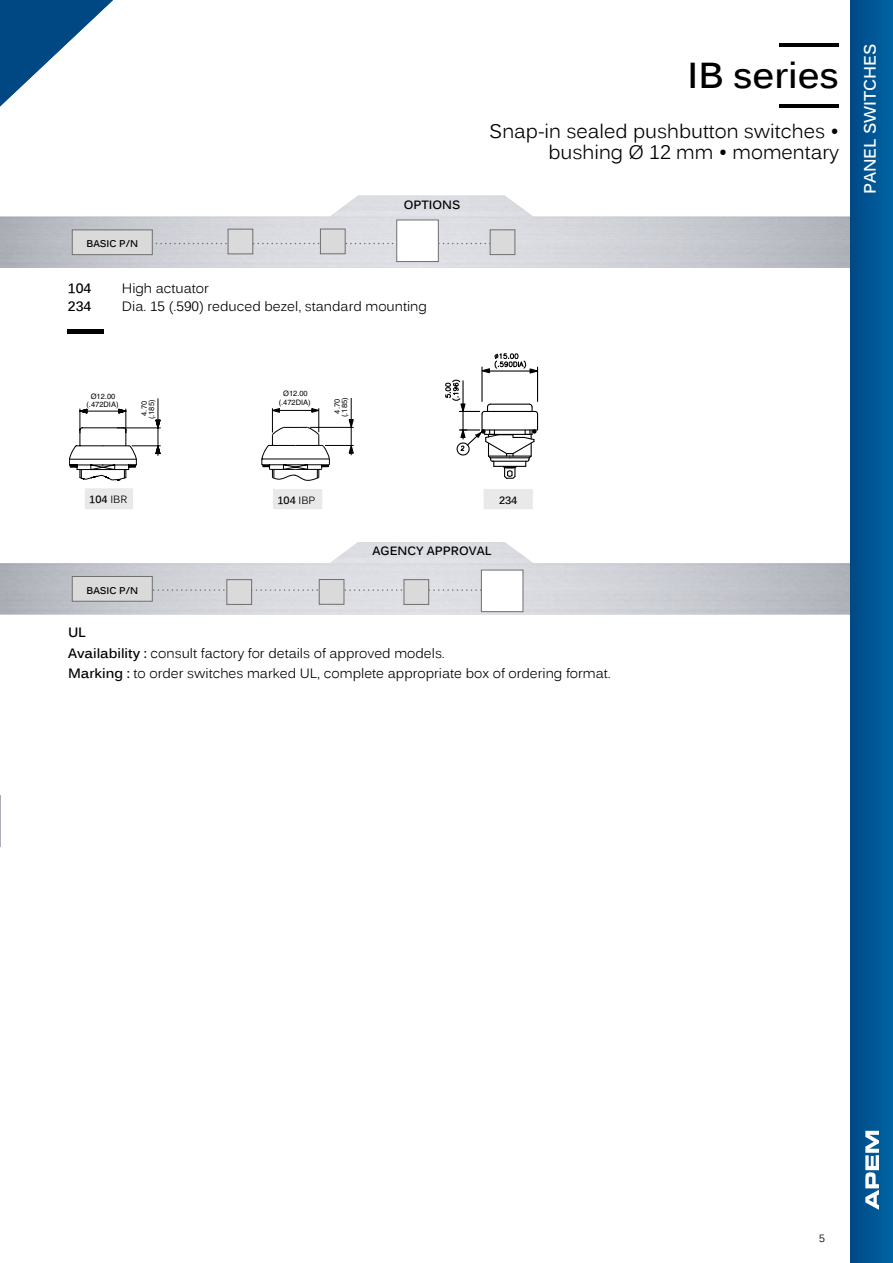
<style>
.page{position:relative;width:893px;height:1263px;background:#fff}
.page>*{position:absolute;margin:0;border:0;box-sizing:border-box;transform-origin:0 0}
.t1{font:700 36px "Kalinga";color:#000}
.t2{font:19.5px/21px "Kalinga";color:#000;text-align:right}
.t3{font:700 16.5px "Kalinga";color:#fff}
.t4{font:13.5px/20.4px "Kalinga";color:#000}
.t5{font:700 13.5px "Kalinga";color:#000}
.t6{font:700 12px "Kalinga";color:#000}
.t7{font:700 10.5px "Kalinga";color:#000}
.t8{font:10.5px "Kalinga";color:#000}
.t9{font:700 9.75px "Kalinga";color:#000}
.t10{font:7.5px/8.2px "Helvetica";color:#000;text-align:center}
.s1{font-weight:400}
.s2{font-weight:700}
</style>
<div class="page">
<svg style="left:0;top:0;width:113px;height:106px"></svg>
<img style="left:0;top:795px;width:1px;height:52px">
<svg style="left:69px;top:398px;width:92px;height:83px"></svg>
<svg style="left:261px;top:397px;width:93px;height:84px"></svg>
<img style="left:0;top:196px;width:850px;height:72px">
<svg style="left:153px;top:243px;width:337px;height:1px"></svg>
<div style="left:72px;top:230px;width:80px;height:25px;background:#dadada"></div>
<div style="left:72px;top:229px;width:81px;height:26px;border:1px solid #706f6f"></div>
<hr style="left:68px;top:330px;width:36px;height:4px;background:#000">
<svg style="left:445px;top:353px;width:94px;height:126px"></svg>
<div style="left:87px;top:490px;width:44px;height:17px;background:#e9e9e9"></div>
<div style="left:85px;top:488px;width:48px;height:21px;border:4px solid #e9e9e9"></div>
<div style="left:275px;top:491px;width:45px;height:16px;background:#e9e9e9"></div>
<div style="left:273px;top:489px;width:49px;height:20px;border:4px solid #e9e9e9"></div>
<div style="left:486px;top:491px;width:45px;height:16px;background:#e9e9e9"></div>
<div style="left:484px;top:489px;width:49px;height:20px;border:4px solid #e9e9e9"></div>
<hr style="left:780px;top:104px;width:59px;height:3px;background:#000">
<hr style="left:780px;top:43px;width:59px;height:4px;background:#000">
<img style="left:0;top:542px;width:850px;height:72px">
<svg style="left:153px;top:589px;width:328px;height:2px"></svg>
<div style="left:72px;top:576px;width:80px;height:25px;background:#dadada"></div>
<div style="left:72px;top:576px;width:81px;height:26px;border:1px solid #706f6f"></div>
<div style="left:228px;top:229px;width:25px;height:25px;background:#dadada;border:1px solid #706f6f"></div>
<div style="left:396px;top:219px;width:43px;height:43px;background:#fff;border:1px solid #706f6f"></div>
<div style="left:320px;top:229px;width:26px;height:25px;background:#dadada;border:1px solid #706f6f"></div>
<div style="left:490px;top:229px;width:25px;height:26px;background:#dadada;border:1px solid #706f6f"></div>
<div style="left:226px;top:579px;width:26px;height:26px;background:#dadada;border:1px solid #706f6f"></div>
<div style="left:481px;top:570px;width:42px;height:42px;background:#fff;border:1px solid #706f6f"></div>
<div style="left:319px;top:579px;width:25px;height:26px;background:#dadada;border:1px solid #706f6f"></div>
<div style="left:404px;top:579px;width:25px;height:26px;background:#dadada;border:1px solid #706f6f"></div>
<div style="left:850px;top:0;width:43px;height:1263px;background:linear-gradient(to right,#004885,#0064a4)"></div>
<svg style="left:865px;top:1131px;width:14px;height:79px"></svg>
<p class="t9" style="left:86px;top:237px;width:53px">BASIC P/N</p>
<p class="t6" style="left:404px;top:197px;width:58px">OPTIONS</p>
<p class="t5" style="left:68px;top:280px;width:25px">104</p>
<p class="t4" style="left:122px;top:280px;width:89px">High actuator</p>
<p class="t5" style="left:68px;top:298px;width:25px">234</p>
<p class="t4" style="left:122px;top:298px;width:307px">Dia. 15 (.590) reduced bezel, standard mounting</p>
<p class="t10" style="left:86px;top:392px;width:34px">Ø12.00 (.472DIA)</p>
<p class="t10" style="left:147px;top:419px;width:21px;rotate:-90deg">(.185)</p>
<p class="t10" style="left:140px;top:416px;width:16px;rotate:-90deg">4.70</p>
<p class="t10" style="left:279px;top:389px;width:34px;line-height:8.7px">Ø12.00 (.472DIA)</p>
<p class="t10" style="left:341px;top:417px;width:21px;rotate:-90deg">(.185)</p>
<p class="t10" style="left:333px;top:414px;width:16px;rotate:-90deg">4.70</p>
<h1 class="t1" style="left:688px;top:52px;width:153px">IB series</h1>
<h2 class="t2" style="left:489px;top:123px;width:351px">Snap-in sealed pushbutton switches • bushing Ø 12 mm • momentary</h2>
<p class="t3" style="left:859px;top:194px;width:152px;rotate:-90deg">PANEL SWITCHES</p>
<p class="t7" style="left:89px;top:493px;width:40px">104 <span class="s1">IBR</span></p>
<p class="t7" style="left:277px;top:493px;width:39px">104 <span class="s1">IBP</span></p>
<p class="t7" style="left:499px;top:493px;width:20px">234</p>
<p class="t9" style="left:86px;top:584px;width:53px">BASIC P/N</p>
<p class="t6" style="left:373px;top:543px;width:121px">AGENCY APPROVAL</p>
<p class="t4" style="left:68px;top:624px;width:544px"><span class="s2">UL<br>Availability :</span> consult factory for details of approved models.<br><span class="s2">Marking :</span> to order switches marked UL, complete appropriate box of ordering format.</p>
<p class="t8" style="left:819px;top:1231px;width:7px">5</p>
</div>
